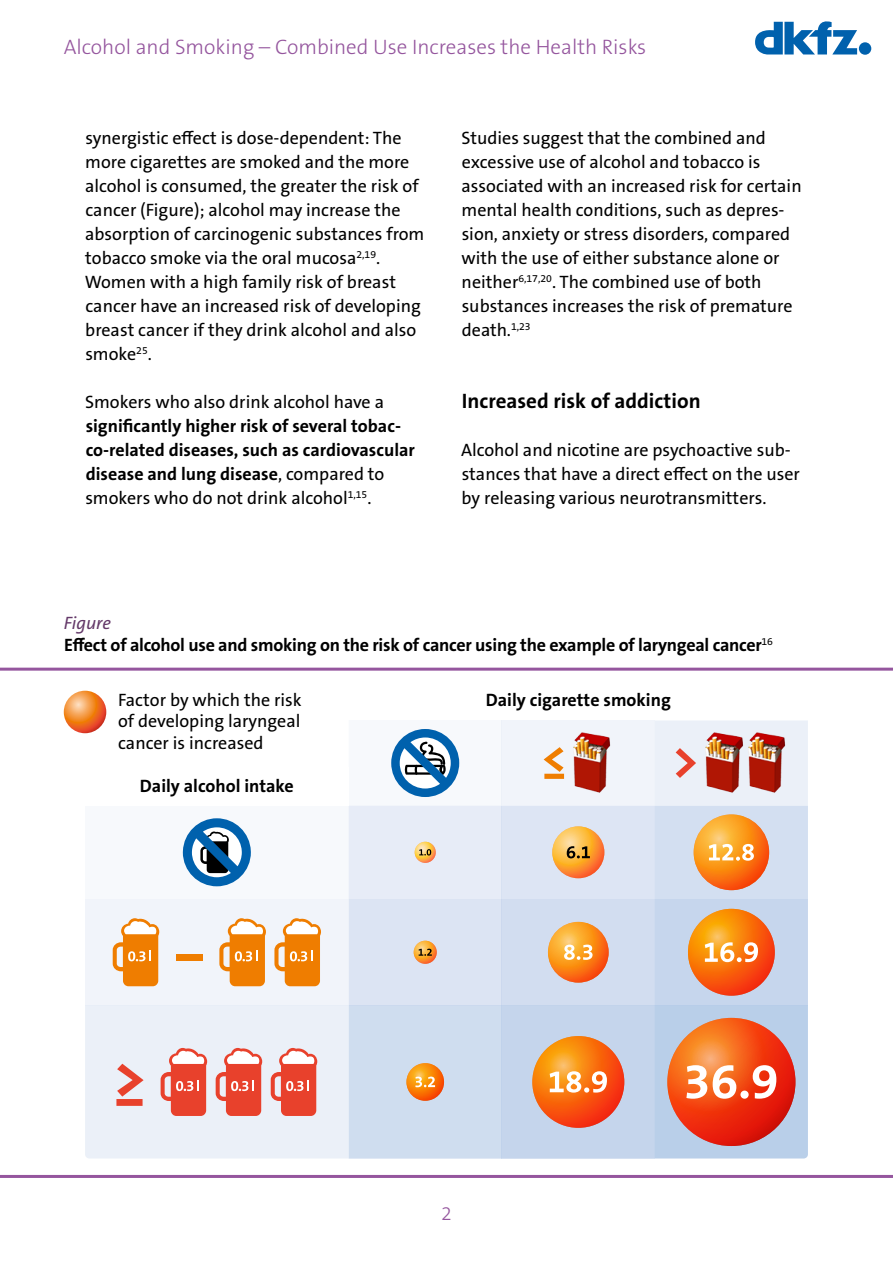
<style>
.page{position:relative;width:893px;height:1263px;background:#fff}
.page>*{position:absolute;margin:0;border:0;box-sizing:border-box;transform-origin:0 0}
.t1{font:300 21px "The Sans B W3";color:#95569e}
.t2{font:700 21px "The Sans B W7";color:#000}
.t3{font:18px/24px "The Sans B W5 Plain";color:#000}
.t4{font:700 18px/24px "The Sans B W7";color:#000}
.t5{font:italic 18px "The Sans B W5 Plain";color:#643969}
.s1{font-family:"The Sans B W5 Plain";font-weight:400}
</style>
<div class="page">
<div style="left:859px;top:42px;width:12px;height:13px;background:#0061ad;border-radius:50%"></div>
<svg style="left:755px;top:21px;width:102px;height:33px"></svg>
<svg style="left:0;top:668px;width:893px;height:510px"></svg>
<p class="t1" style="left:64px;top:34px;width:584px">Alcohol and Smoking – Combined Use Increases the Health Risks</p>
<p class="t3" style="left:85px;top:126px;width:341px">synergistic effect is dose-dependent: The more cigarettes are smoked and the more alcohol is consumed, the greater the risk of cancer (Figure); alcohol may increase the absorption of carcinogenic substances from tobacco smoke via the oral mucosa<sup>2,19</sup>.<br>Women with a high family risk of breast cancer have an increased risk of developing breast cancer if they drink alcohol and also smoke<sup>25</sup>.</p>
<p class="t4" style="left:85px;top:390px;width:331px"><span class="s1">Smokers who also drink alcohol have a </span>significantly higher risk of several tobac&shy;co-related diseases, such as cardiovascular disease and lung disease<span class="s1">, compared to smokers who do not drink alcohol</span><sup>1,15</sup><span class="s1">.</span></p>
<p class="t3" style="left:461px;top:126px;width:342px">Studies suggest that the combined and excessive use of alcohol and tobacco is associated with an increased risk for certain mental health conditions, such as depres&shy;sion, anxiety or stress disorders, compared with the use of either substance alone or neither<sup>6,17,20</sup>. The combined use of both substances increases the risk of premature death.<sup>1,23</sup></p>
<h2 class="t2" style="left:462px;top:387px;width:240px">Increased risk of addiction</h2>
<p class="t3" style="left:461px;top:438px;width:340px">Alcohol and nicotine are psychoactive sub&shy;stances that have a direct effect on the user by releasing various neurotransmitters.</p>
<p class="t5" style="left:64px;top:612px;width:49px">Figure</p>
<p class="t4" style="left:64px;top:633px;width:710px">Effect of alcohol use and smoking on the risk of cancer using the example of laryngeal cancer<sup>16</sup></p>
<p class="t3" style="left:118px;top:688px;width:185px">Factor by which the risk</p>
<p class="t4" style="left:486px;top:688px;width:187px">Daily cigarette smoking</p>
<p class="t3" style="left:118px;top:711px;width:184px;line-height:21.6px">of developing laryngeal cancer is increased</p>
<p class="t4" style="left:140px;top:774px;width:155px">Daily alcohol intake</p>
<p class="t1" style="left:441px;top:1200px;width:13px">2</p>
</div>
